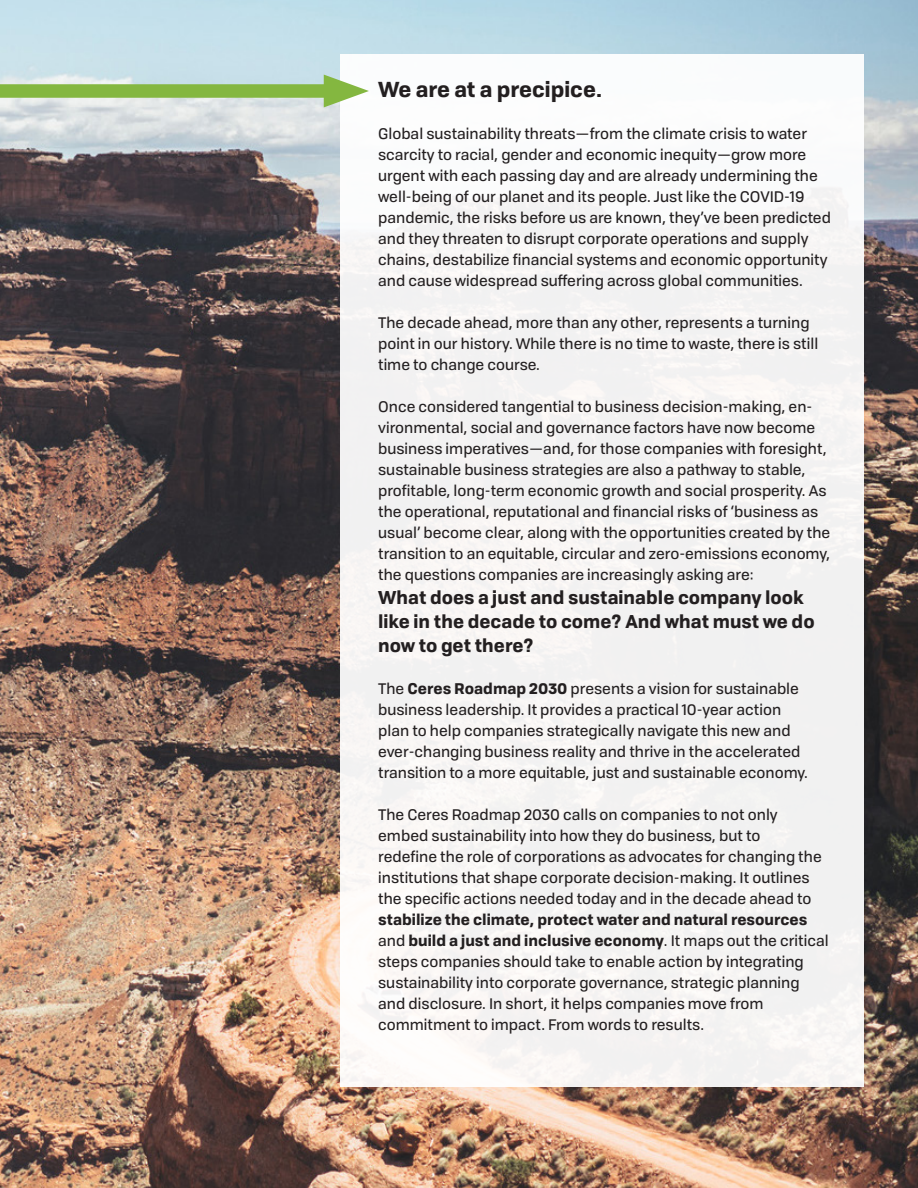
<style>
.page{position:relative;width:918px;height:1188px;background:#fff}
.page>*{position:absolute;margin:0;border:0;box-sizing:border-box;transform-origin:0 0}
.t1{font:700 21px "Tofino Personal";color:#231f20}
.t2{font:700 18px/24px "Tofino Personal";color:#231f20}
.t3{font:15px/21px "Tofino Personal";color:#231f20}
.s1{font-weight:700}
</style>
<div class="page">
<img style="left:0;top:0;width:918px;height:1188px">
<div style="left:340px;top:54px;width:524px;height:1032px;background:#f5f3f3"></div>
<div style="left:0;top:84px;width:342px;height:14px;background:#84b740"></div>
<svg style="left:324px;top:75px;width:45px;height:32px"></svg>
<p class="t1" style="left:378px;top:72px;width:226px">We are at a precipice.</p>
<p class="t3" style="left:378px;top:122px;width:454px">Global sustainability threats—from the climate crisis to water scarcity to racial, gender and economic inequity—grow more urgent with each passing day and are already undermining the well-being of our planet and its people. Just like the COVID-19 pandemic, the risks before us are known, they’ve been predicted and they threaten to disrupt corporate operations and supply chains, destabilize financial systems and economic opportunity and cause widespread suffering across global communities.</p>
<p class="t3" style="left:378px;top:311px;width:442px">The decade ahead, more than any other, represents a turning point in our history. While there is no time to waste, there is still time to change course.</p>
<p class="t3" style="left:378px;top:395px;width:454px">Once considered tangential to business decision-making, en&shy;vironmental, social and governance factors have now become business imperatives—and, for those companies with foresight, sustainable business strategies are also a pathway to stable, profitable, long-term economic growth and social prosperity. As the operational, reputational and financial risks of ‘business as usual’ become clear, along with the opportunities created by the transition to an equitable, circular and zero-emissions economy, the questions companies are increasingly asking are:</p>
<p class="t2" style="left:378px;top:584px;width:438px">What does a just and sustainable company look like in the decade to come? And what must we do now to get there?</p>
<p class="t3" style="left:378px;top:677px;width:431px">The <span class="s1">Ceres Roadmap 2030</span> presents a vision for sustainable business leadership. It provides a practical 10-year action plan to help companies strategically navigate this new and ever-changing business reality and thrive in the accelerated transition to a more equitable, just and sustainable economy.</p>
<p class="t3" style="left:378px;top:803px;width:452px">The Ceres Roadmap 2030 calls on companies to not only embed sustainability into how they do business, but to<br>redefine the role of corporations as advocates for changing the institutions that shape corporate decision-making. It outlines the specific actions needed today and in the decade ahead to <span class="s1">stabilize the climate, protect water and natural resources </span>and <span class="s1">build a just and inclusive economy</span>. It maps out the critical steps companies should take to enable action by integrating sustainability into corporate governance, strategic planning and disclosure. In short, it helps companies move from commitment to impact. From words to results.</p>
</div>
